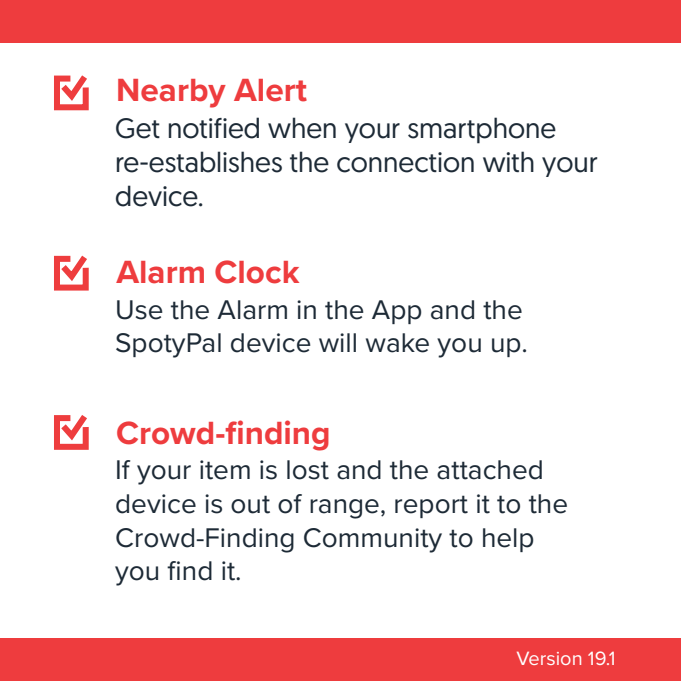
<style>
.page{position:relative;width:681px;height:681px;background:#fff}
.page>*{position:absolute;margin:0;border:0;box-sizing:border-box;transform-origin:0 0}
.t1{font:700 33.2px "Proxima Nova";color:#ee3c3e}
.t2{font:28px/33.6px "Proxima Nova";color:#1d2a36}
.t3{font:28px/33.6px "Geomanist";color:#1d2a36}
.t4{font:20px "Proxima Nova";color:#fff}
</style>
<div class="page">
<svg style="left:54px;top:255px;width:35px;height:36px"></svg>
<svg style="left:54px;top:415px;width:35px;height:35px"></svg>
<div style="left:0;top:0;width:680px;height:42px;background:#ee3c3e"></div>
<div style="left:0;top:638px;width:680px;height:42px;background:#ee3c3e"></div>
<svg style="left:54px;top:75px;width:35px;height:36px"></svg>
<p class="t1" style="left:116px;top:66px;width:192px">Nearby Alert</p>
<p class="t3" style="left:115px;top:111px;width:484px">Get notified when your smartphone re-establishes the connection with your device.</p>
<p class="t1" style="left:116px;top:247px;width:184px">Alarm Clock</p>
<p class="t2" style="left:115px;top:291px;width:414px">Use the Alarm in the App and the<br>SpotyPal device will wake you up.</p>
<p class="t1" style="left:116px;top:408px;width:216px">Crowd-finding</p>
<p class="t2" style="left:115px;top:452px;width:454px">If your item is lost and the attached device is out of range, report it to the<br>Crowd-Finding Community to help you find it.</p>
<p class="t4" style="left:516px;top:642px;width:101px">Version 19.1</p>
</div>
